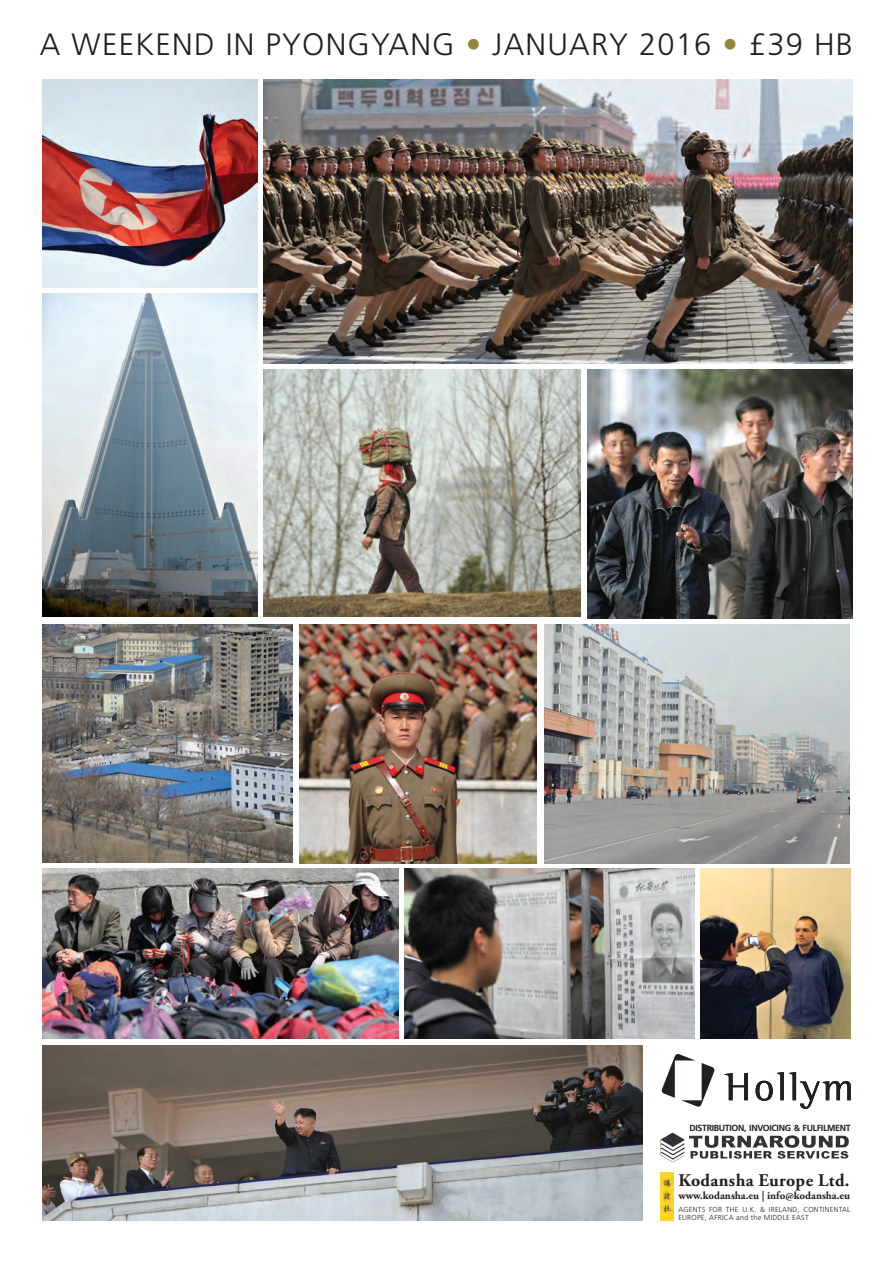
<style>
.page{position:relative;width:893px;height:1263px;background:#fff}
.page>*{position:absolute;margin:0;border:0;box-sizing:border-box;transform-origin:0 0}
.t1{font:300 30.9px "Frutiger";letter-spacing:.04em;color:#231f20}
.t2{font:700 17.85px "Adobe Garamond Pro";letter-spacing:.02em;color:#231f20}
.t3{font:700 10.95px "Adobe Garamond Pro";color:#231f20}
.t4{font:700 8.85px "Frutiger";letter-spacing:-.04em;color:#231f20}
.t5{font:300 7.35px/8.7px "Frutiger";letter-spacing:.03em;color:#231f20}
.s1{color:#92873a}
</style>
<div class="page">
<img style="left:660px;top:1173px;width:13px;height:47px">
<img style="left:659px;top:1132px;width:190px;height:31px">
<svg style="left:661px;top:1054px;width:54px;height:53px"></svg>
<svg style="left:725px;top:1073px;width:23px;height:27px"></svg>
<svg style="left:756px;top:1072px;width:95px;height:37px"></svg>
<img style="left:263px;top:80px;width:589px;height:284px">
<img style="left:43px;top:1046px;width:599px;height:174px">
<img style="left:701px;top:868px;width:149px;height:171px">
<img style="left:43px;top:868px;width:356px;height:171px">
<img style="left:405px;top:868px;width:290px;height:171px">
<img style="left:43px;top:80px;width:215px;height:207px">
<img style="left:43px;top:293px;width:215px;height:324px">
<img style="left:43px;top:624px;width:249px;height:239px">
<img style="left:263px;top:370px;width:317px;height:247px">
<img style="left:588px;top:370px;width:264px;height:248px">
<img style="left:300px;top:624px;width:237px;height:239px">
<img style="left:544px;top:624px;width:305px;height:239px">
<h1 class="t1" style="left:40px;top:26px;width:815px">A WEEKEND IN PYONGYANG <span class="s1">•</span> JANUARY 2016 <span class="s1">•</span> £39 HB</h1>
<p class="t4" style="left:689px;top:1122px;width:163px">DISTRIBUTION, INVOICING &amp; FULFILMENT</p>
<h2 class="t2" style="left:678px;top:1170px;width:173px">Kodansha Europe Ltd.</h2>
<h3 class="t3" style="left:678px;top:1189px;width:173px">www.kodansha.eu | info@kodansha.eu</h3>
<p class="t5" style="left:678px;top:1205px;width:174px">AGENTS FOR THE U.K. &amp; IRELAND, CONTINENTAL<br>EUROPE, AFRICA and the MIDDLE EAST</p>
</div>
